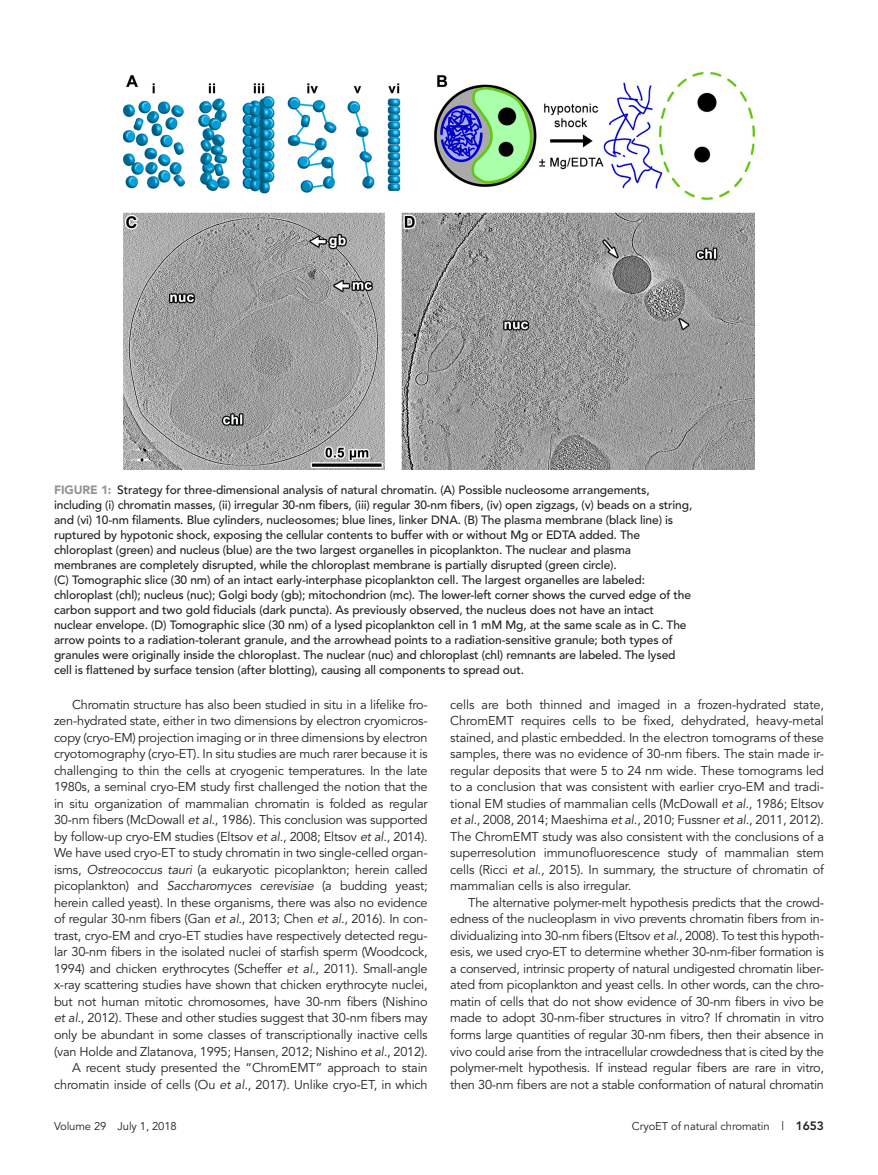
<style>
.page{position:relative;width:878px;height:1175px;background:#fff}
.page>*{position:absolute;margin:0;border:0;box-sizing:border-box;transform-origin:0 0}
.Para{font:12.75px/16.5px "Avenir";letter-spacing:-.01em;color:#231f20;text-align:justify}
.FigCaption_35_5p{font:500 12px/15px "Avenir";letter-spacing:-.01em;color:#231f20}
.ParaFL{font:11.25px "Avenir";letter-spacing:-.01em;color:#231f20}
.s1{font-weight:900;color:#939598}
.s2{font-style:italic}
.s3{font-size:12px}
.s4{font-weight:800;font-size:12px}
</style>
<div class="page">
<img style="left:124px;top:72px;width:630px;height:397px">
<p class="FigCaption_35_5p" style="left:54px;top:482px;width:640px"><span class="s1">FIGURE 1:</span> Strategy for three-dimensional analysis of natural chromatin. (A) Possible nucleosome arrangements, including (i) chromatin masses, (ii) irregular 30-nm fibers, (iii) regular 30-nm fibers, (iv) open zigzags, (v) beads on a string, and (vi) 10-nm filaments. Blue cylinders, nucleosomes; blue lines, linker DNA. (B) The plasma membrane (black line) is ruptured by hypotonic shock, exposing the cellular contents to buffer with or without Mg or EDTA added. The chloroplast (green) and nucleus (blue) are the two largest organelles in picoplankton. The nuclear and plasma membranes are completely disrupted, while the chloroplast membrane is partially disrupted (green circle).<br>(C) Tomographic slice (30 nm) of an intact early-interphase picoplankton cell. The largest organelles are labeled: chloroplast (chl); nucleus (nuc); Golgi body (gb); mitochondrion (mc). The lower-left corner shows the curved edge of the carbon support and two gold fiducials (dark puncta). As previously observed, the nucleus does not have an intact nuclear envelope. (D) Tomographic slice (30 nm) of a lysed picoplankton cell in 1 mM Mg, at the same scale as in C. The arrow points to a radiation-tolerant granule, and the arrowhead points to a radiation-sensitive granule; both types of granules were originally inside the chloroplast. The nuclear (nuc) and chloroplast (chl) remnants are labeled. The lysed cell is flattened by surface tension (after blotting), causing all components to spread out.</p>
<p class="Para" style="left:54px;top:696px;width:375px;text-indent:18px">Chromatin structure has also been studied in situ in a lifelike fro&shy;zen-hydrated state, either in two dimensions by electron cryomicros&shy;copy (cryo-EM) projection imaging or in three dimensions by electron cryotomography (cryo-ET). In situ studies are much rarer because it is challenging to thin the cells at cryogenic temperatures. In the late 1980s, a seminal cryo-EM study first challenged the notion that the in situ organization of mammalian chromatin is folded as regular 30-nm fibers (McDowall <span class="s2">et al.</span>, 1986). This conclusion was supported by follow-up cryo-EM studies (Eltsov <span class="s2">et al.</span>, 2008; Eltsov <span class="s2">et al.</span>, 2014).<br>We have used cryo-ET to study chromatin in two single-celled organ&shy;isms, <span class="s2">Ostreococcus tauri</span> (a eukaryotic picoplankton; herein called picoplankton) and <span class="s2">Saccharomyces cerevisiae</span> (a budding yeast; herein called yeast). In these organisms, there was also no evidence of regular 30-nm fibers (Gan <span class="s2">et al.</span>, 2013; Chen <span class="s2">et al.</span>, 2016). In con&shy;trast, cryo-EM and cryo-ET studies have respectively detected regu&shy;lar 30-nm fibers in the isolated nuclei of starfish sperm (Woodcock, 1994) and chicken erythrocytes (Scheffer <span class="s2">et al.</span>, 2011). Small-angle x-ray scattering studies have shown that chicken erythrocyte nuclei, but not human mitotic chromosomes, have 30-nm fibers (Nishino <span class="s2">et al.</span>, 2012). These and other studies suggest that 30-nm fibers may only be abundant in some classes of transcriptionally inactive cells (van Holde and Zlatanova, 1995; Hansen, 2012; Nishino <span class="s2">et al.</span>, 2012).</p>
<p class="Para" style="left:54px;top:1059px;width:375px;text-align:right">A recent study presented the “ChromEMT” approach to stain chromatin inside of cells (Ou <span class="s2">et al.</span>, 2017). Unlike cryo-ET, in which</p>
<p class="Para" style="left:450px;top:696px;width:375px">cells are both thinned and imaged in a frozen-hydrated state, ChromEMT requires cells to be fixed, dehydrated, heavy-metal stained, and plastic embedded. In the electron tomograms of these samples, there was no evidence of 30-nm fibers. The stain made ir&shy;regular deposits that were 5 to 24 nm wide. These tomograms led to a conclusion that was consistent with earlier cryo-EM and tradi&shy;tional EM studies of mammalian cells (McDowall <span class="s2">et al.</span>, 1986; Eltsov <span class="s2">et al.</span>, 2008, 2014; Maeshima <span class="s2">et al.</span>, 2010; Fussner <span class="s2">et al.</span>, 2011, 2012).<br>The ChromEMT study was also consistent with the conclusions of a superresolution immunofluorescence study of mammalian stem cells (Ricci <span class="s2">et al.</span>, 2015). In summary, the structure of chromatin of mammalian cells is also irregular.</p>
<p class="Para" style="left:450px;top:894px;width:375px;text-indent:18px">The alternative polymer-melt hypothesis predicts that the crowd&shy;edness of the nucleoplasm in vivo prevents chromatin fibers from in&shy;dividualizing into 30-nm fibers (Eltsov <span class="s2">et al.</span>, 2008). To test this hypoth&shy;esis, we used cryo-ET to determine whether 30-nm-fiber formation is a conserved, intrinsic property of natural undigested chromatin liber&shy;ated from picoplankton and yeast cells. In other words, can the chro&shy;matin of cells that do not show evidence of 30-nm fibers in vivo be made to adopt 30-nm-fiber structures in vitro? If chromatin in vitro forms large quantities of regular 30-nm fibers, then their absence in vivo could arise from the intracellular crowdedness that is cited by the polymer-melt hypothesis. If instead regular fibers are rare in vitro, then 30-nm fibers are not a stable conformation of natural chromatin</p>
<p class="ParaFL" style="left:54px;top:1119px;width:124px">Volume 29 July 1, 2018</p>
<p class="ParaFL" style="left:632px;top:1119px;width:193px">CryoET of natural chromatin <span class="s3">|</span> <span class="s4">1653</span></p>
</div>
